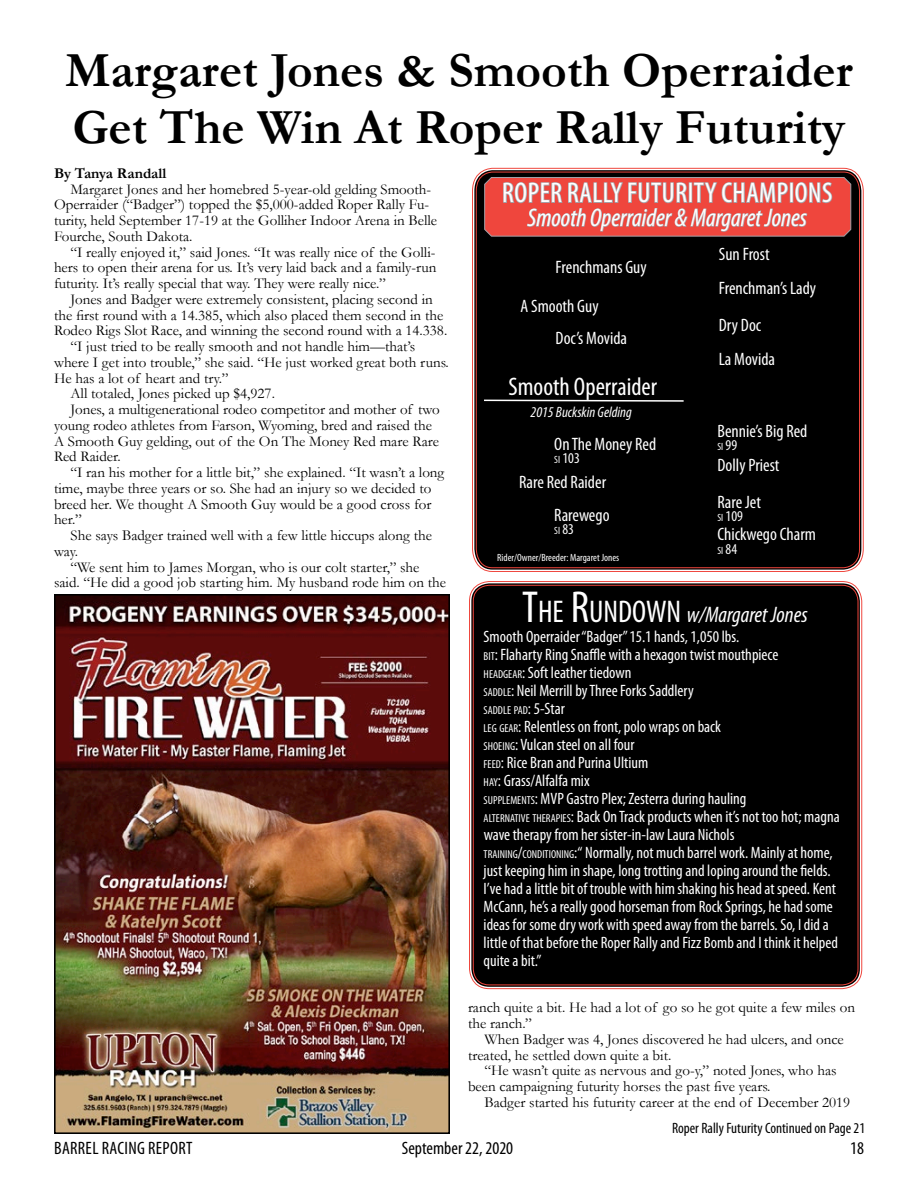
<style>
.page{position:relative;width:918px;height:1188px;background:#fff}
.page>*{position:absolute;margin:0;border:0;box-sizing:border-box;transform-origin:0 0}
.t1{font:700 49.5px/57px "Garamond";color:#000}
.t2{font:condensed 28.5px "Myriad Pro";letter-spacing:.02em;color:#fff}
.t3{font:italic condensed 25.5px "Myriad Pro";color:#fff}
.t4{font:condensed 25.5px "Myriad Pro";color:#fff}
.t5{font:italic condensed 22.5px "Myriad Pro";color:#fff}
.t6{font:condensed 18px "Myriad Pro";color:#fff}
.t7{font:condensed 18px "Myriad Pro";letter-spacing:.02em;color:#000}
.t8{font:condensed 18px "Myriad Pro";color:#000}
.t9{font:condensed 18px "Myriad Pro";color:#000}
.t10{font:condensed 16.5px/18px "Myriad Pro";color:#fff}
.t11{font:15px/15.8px "Garamond";color:#000}
.t12{font:condensed 15px "Myriad Pro";color:#000}
.t13{font:italic condensed 15px "Myriad Pro";color:#fff}
.t14{font:700 15px "Garamond";color:#000}
.t15{font:condensed 15px "Myriad Pro";color:#fff}
.t16{font:condensed 11.55px "Myriad Pro";color:#fff}
.t17{font:condensed 10.5px "Myriad Pro";color:#fff}
.t18{font:condensed 10.5px "Myriad Pro";color:#fff}
.s1{font-size:10.5px}
.s2{font-size:15px}
.s3{font-style:normal;font-size:45px}
.s4{font-style:normal;font-size:31.5px}
.s5{font-size:11.55px}
.s6{font-style:inherit}
.s7{font-size:16.5px}
</style>
<div class="page">
<img style="left:57px;top:597px;width:390px;height:534px">
<div style="left:54px;top:594px;width:396px;height:540px;border:2px solid #000"></div>
<div style="left:471px;top:583px;width:389px;height:404px;background:#000;border-radius:18px"></div>
<svg style="left:472px;top:168px;width:392px;height:404px"></svg>
<div style="left:476px;top:171px;width:384px;height:397px;background:#000"></div>
<svg style="left:483px;top:399px;width:202px;height:3px"></svg>
<svg style="left:484px;top:176px;width:368px;height:61px;background:#d45b56"></svg>
<h1 class="t1" style="left:65px;top:41px;width:789px">Margaret Jones &amp; Smooth Operraider<br>Get The Win At Roper Rally Futurity</h1>
<p class="t14" style="left:54px;top:164px;width:114px">By Tanya Randall</p>
<p class="t11" style="left:54px;top:181px;width:385px;text-indent:16px">Margaret Jones and her homebred 5-year-old gelding Smooth-Operraider (“Badger”) topped the $5,000-added Roper Rally Fu&shy;turity, held September 17-19 at the Golliher Indoor Arena in Belle Fourche, South Dakota.</p>
<p class="t11" style="left:54px;top:244px;width:384px;text-align:justify;text-indent:16px">“I really enjoyed it,” said Jones. “It was really nice of the Golli&shy;hers to open their arena for us. It’s very laid back and a family-run futurity. It’s really special that way. They were really nice.”</p>
<p class="t11" style="left:70px;top:291px;width:364px">Jones and Badger were extremely consistent, placing second in</p>
<p class="t11" style="left:54px;top:307px;width:391px">the first round with a 14.385, which also placed them second in the</p>
<p class="t11" style="left:54px;top:323px;width:395px">Rodeo Rigs Slot Race, and winning the second round with a 14.338.</p>
<p class="t11" style="left:70px;top:338px;width:346px">“I just tried to be really smooth and not handle him—that’s</p>
<p class="t11" style="left:54px;top:354px;width:396px">where I get into trouble,” she said. “He just worked great both runs.</p>
<p class="t11" style="left:54px;top:370px;width:176px">He has a lot of heart and try.”</p>
<p class="t11" style="left:70px;top:386px;width:206px">All totaled, Jones picked up $4,927.</p>
<p class="t11" style="left:70px;top:401px;width:371px">Jones, a multigenerational rodeo competitor and mother of two</p>
<p class="t11" style="left:54px;top:417px;width:380px">young rodeo athletes from Farson, Wyoming, bred and raised the</p>
<p class="t11" style="left:54px;top:433px;width:387px">A Smooth Guy gelding, out of the On The Money Red mare Rare</p>
<p class="t11" style="left:54px;top:449px;width:68px">Red Raider.</p>
<p class="t11" style="left:70px;top:464px;width:375px">“I ran his mother for a little bit,” she explained. “It wasn’t a long</p>
<p class="t11" style="left:54px;top:480px;width:379px">time, maybe three years or so. She had an injury so we decided to</p>
<p class="t11" style="left:54px;top:496px;width:379px">breed her. We thought A Smooth Guy would be a good cross for</p>
<p class="t11" style="left:54px;top:512px;width:29px">her.”</p>
<p class="t11" style="left:70px;top:527px;width:363px">She says Badger trained well with a few little hiccups along the</p>
<p class="t11" style="left:54px;top:543px;width:25px">way.</p>
<p class="t11" style="left:70px;top:559px;width:351px">“We sent him to James Morgan, who is our colt starter,” she</p>
<p class="t11" style="left:54px;top:575px;width:394px">said. “He did a good job starting him. My husband rode him on the</p>
<h2 class="t2" style="left:502px;top:176px;width:332px">ROPER RALLY FUTURITY CHAMPIONS</h2>
<h3 class="t3" style="left:528px;top:202px;width:281px">Smooth Operraider &amp; Margaret Jones</h3>
<p class="t6" style="left:556px;top:256px;width:93px">Frenchmans Guy</p>
<p class="t6" style="left:520px;top:295px;width:80px">A Smooth Guy</p>
<p class="t6" style="left:556px;top:327px;width:73px">Doc’s Movida</p>
<h3 class="t4" style="left:509px;top:371px;width:150px">Smooth Operraider</h3>
<p class="t13" style="left:531px;top:403px;width:103px">2015 Buckskin Gelding</p>
<p class="t6" style="left:554px;top:433px;width:104px">On The Money Red</p>
<p class="t15" style="left:554px;top:449px;width:27px"><span class="s1">SI</span> 103</p>
<p class="t6" style="left:519px;top:472px;width:89px">Rare Red Raider</p>
<p class="t6" style="left:719px;top:243px;width:52px">Sun Frost</p>
<p class="t6" style="left:719px;top:278px;width:99px">Frenchman’s Lady</p>
<p class="t6" style="left:719px;top:314px;width:44px">Dry Doc</p>
<p class="t6" style="left:719px;top:348px;width:58px">La Movida</p>
<p class="t6" style="left:717px;top:420px;width:92px">Bennie’s Big Red</p>
<p class="t18" style="left:717px;top:440px;width:21px">SI <span class="s2">99</span></p>
<p class="t6" style="left:717px;top:454px;width:64px">Dolly Priest</p>
<p class="t6" style="left:717px;top:491px;width:45px">Rare Jet</p>
<p class="t15" style="left:717px;top:507px;width:27px"><span class="s1">SI</span> 109</p>
<p class="t6" style="left:554px;top:504px;width:57px">Rarewego</p>
<p class="t18" style="left:554px;top:524px;width:21px">SI <span class="s2">83</span></p>
<p class="t6" style="left:717px;top:523px;width:100px">Chickwego Charm</p>
<p class="t18" style="left:717px;top:544px;width:21px">SI <span class="s2">84</span></p>
<p class="t17" style="left:497px;top:551px;width:124px">Rider/Owner/Breeder: Margaret Jones</p>
<h3 class="t5" style="left:522px;top:601px;width:287px"><span class="s3">T</span><span class="s4">HE</span> <span class="s3">R</span><span class="s4">UNDOWN</span> w/Margaret Jones</h3>
<p class="t10" style="left:484px;top:628px;width:296px">Smooth Operraider “Badger” 15.1 hands, 1,050 lbs.<br><span class="s5">BIT</span><span class="s6">:</span> Flaharty Ring Snaffle with a hexagon twist mouthpiece <span class="s5">HEADGEAR</span><span class="s6">:</span> Soft leather tiedown<br><span class="s5">SADDLE</span><span class="s6">:</span> Neil Merrill by Three Forks Saddlery</p>
<p class="t16" style="left:484px;top:704px;width:83px">SADDLE PAD<span class="s7">:</span> <span class="s7">5-Star</span></p>
<p class="t10" style="left:484px;top:718px;width:358px"><span class="s5">LEG GEAR</span><span class="s6">:</span> Relentless on front, polo wraps on back<br><span class="s5">SHOEING</span><span class="s6">:</span> Vulcan steel on all four<br><span class="s5">FEED</span><span class="s6">:</span> Rice Bran and Purina Ultium<br><span class="s5">HAY</span><span class="s6">:</span> Grass/Alfalfa mix<br><span class="s5">SUPPLEMENTS</span><span class="s6">:</span> MVP Gastro Plex; Zesterra during hauling<br><span class="s5">ALTERNATIVE THERAPIES</span><span class="s6">:</span> Back On Track products when it’s not too hot; magna wave therapy from her sister-in-law Laura Nichols<br><span class="s5">TRAINING</span><span class="s6">/</span><span class="s5">CONDITIONING</span>:“ Normally, not much barrel work. Mainly at home, just keeping him in shape, long trotting and loping around the fields.<br>I’ve had a little bit of trouble with him shaking his head at speed. Kent McCann, he’s a really good horseman from Rock Springs, he had some ideas for some dry work with speed away from the barrels. So, I did a little of that before the Roper Rally and Fizz Bomb and I think it helped quite a bit.”</p>
<p class="t11" style="left:468px;top:1000px;width:389px">ranch quite a bit. He had a lot of go so he got quite a few miles on the ranch.”</p>
<p class="t11" style="left:468px;top:1031px;width:377px;text-indent:16px">When Badger was 4, Jones discovered he had ulcers, and once treated, he settled down quite a bit.</p>
<p class="t11" style="left:468px;top:1063px;width:370px;text-indent:16px">“He wasn’t quite as nervous and go-y,” noted Jones, who has been campaigning futurity horses the past five years.</p>
<p class="t11" style="left:484px;top:1094px;width:367px">Badger started his futurity career at the end of December 2019</p>
<p class="t12" style="left:672px;top:1119px;width:195px">Roper Rally Futurity Continued on Page 21</p>
<p class="t7" style="left:54px;top:1137px;width:140px">BARREL RACING REPORT</p>
<p class="t8" style="left:402px;top:1137px;width:113px">September 22<span class="s6">, 2020</span></p>
<p class="t9" style="left:850px;top:1137px;width:15px">18</p>
</div>
